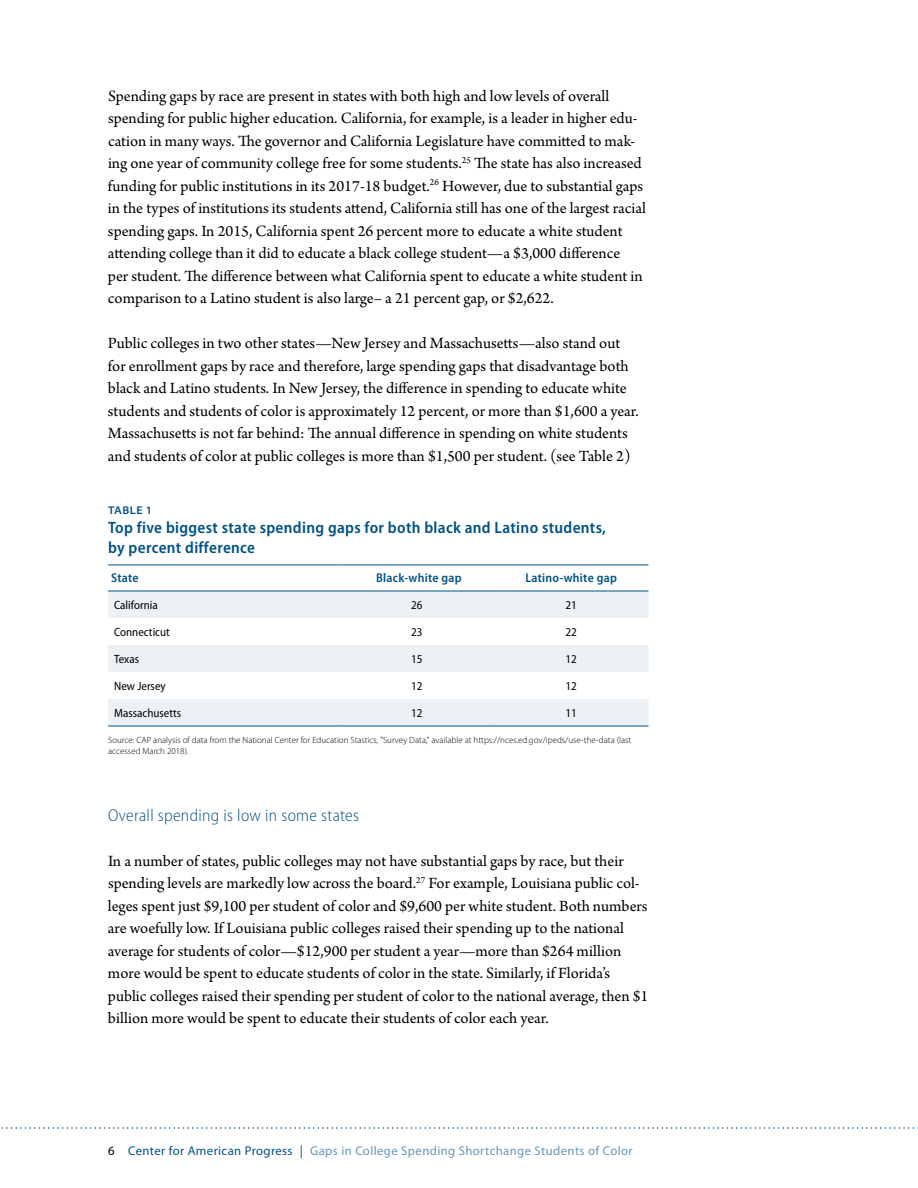
<style>
.page{position:relative;width:918px;height:1188px;background:#fff}
.page>*{position:absolute;margin:0;border:0;box-sizing:border-box;transform-origin:0 0}
.t1{font:300 semi-condensed 17.25px "Myriad Pro";letter-spacing:.02em;color:#005288}
.t2{font:16.5px/22.5px "Arno Pro";color:#000}
.t3{font:600 semi-condensed 16.5px/19.5px "Myriad Pro";letter-spacing:.02em;color:#005288}
.t4{font:12.75px "Myriad Pro";letter-spacing:.03em;color:#6697b8}
.t5{font:600 semi-condensed 12.75px "Myriad Pro";letter-spacing:.02em;color:#005288}
.t6{font:semi-condensed 12px "Myriad Pro";color:#000}
.t7{font:600 semi-expanded 11.25px "Myriad Pro";letter-spacing:.04em;color:#005288}
.t8{font:300 9px/10.8px "Myriad Pro";color:#000}
.s1{color:#000}
.s2{color:#005288}
</style>
<div class="page">
<svg style="left:1px;top:1127px;width:917px;height:2px"></svg>
<div style="left:108px;top:592px;width:540px;height:134px;background:#ebf1f5"></div>
<svg style="left:108px;top:618px;width:540px;height:81px"></svg>
<hr style="left:108px;top:565px;width:231px;height:1px;background:#005288">
<hr style="left:339px;top:565px;width:155px;height:1px;background:#005288">
<hr style="left:494px;top:565px;width:154px;height:1px;background:#005288">
<hr style="left:108px;top:591px;width:231px;height:1px;background:#005288">
<hr style="left:339px;top:591px;width:155px;height:1px;background:#005288">
<hr style="left:494px;top:591px;width:154px;height:1px;background:#005288">
<hr style="left:108px;top:726px;width:231px;height:1px;background:#005288">
<hr style="left:339px;top:726px;width:155px;height:1px;background:#005288">
<hr style="left:494px;top:726px;width:154px;height:1px;background:#005288">
<p class="t2" style="left:108px;top:85px;width:539px">Spending gaps by race are present in states with both high and low levels of overall spending for public higher education. California, for example, is a leader in higher edu&shy;cation in many ways. The governor and California Legislature have committed to mak&shy;ing one year of community college free for some students.<sup>25</sup> The state has also increased funding for public institutions in its 2017-18 budget.<sup>26</sup> However, due to substantial gaps in the types of institutions its students attend, California still has one of the largest racial spending gaps. In 2015, California spent 26 percent more to educate a white student attending college than it did to educate a black college student—a $3,000 difference<br>per student. The difference between what California spent to educate a white student in comparison to a Latino student is also large– a 21 percent gap, or $2,622.</p>
<p class="t2" style="left:108px;top:333px;width:532px">Public colleges in two other states—New Jersey and Massachusetts—also stand out for enrollment gaps by race and therefore, large spending gaps that disadvantage both black and Latino students. In New Jersey, the difference in spending to educate white students and students of color is approximately 12 percent, or more than $1,600 a year.<br>Massachusetts is not far behind: The annual difference in spending on white students and students of color at public colleges is more than $1,500 per student. (see Table 2)</p>
<p class="t7" style="left:108px;top:504px;width:46px">TABLE 1</p>
<p class="t3" style="left:108px;top:518px;width:499px">Top five biggest state spending gaps for both black and Latino students, by percent difference</p>
<p class="t5" style="left:111px;top:571px;width:29px">State</p>
<p class="t5" style="left:376px;top:571px;width:87px">Black-white gap</p>
<p class="t5" style="left:526px;top:571px;width:93px">Latino-white gap</p>
<p class="t6" style="left:114px;top:599px;width:45px">California</p>
<p class="t6" style="left:411px;top:598px;width:13px">26</p>
<p class="t6" style="left:566px;top:598px;width:13px">21</p>
<p class="t6" style="left:114px;top:625px;width:57px">Connecticut</p>
<p class="t6" style="left:411px;top:625px;width:13px">23</p>
<p class="t6" style="left:566px;top:625px;width:13px">22</p>
<p class="t6" style="left:114px;top:652px;width:26px">Texas</p>
<p class="t6" style="left:411px;top:652px;width:13px">15</p>
<p class="t6" style="left:566px;top:652px;width:13px">12</p>
<p class="t6" style="left:114px;top:679px;width:53px">New Jersey</p>
<p class="t6" style="left:411px;top:679px;width:13px">12</p>
<p class="t6" style="left:566px;top:679px;width:13px">12</p>
<p class="t6" style="left:114px;top:706px;width:69px">Massachusetts</p>
<p class="t6" style="left:411px;top:706px;width:13px">12</p>
<p class="t6" style="left:566px;top:706px;width:13px">11</p>
<p class="t8" style="left:108px;top:735px;width:525px">Source: CAP analysis of data from the National Center for Education Stastics, "Survey Data," available at https://nces.ed.gov/ipeds/use-the-data (last accessed March 2018).</p>
<p class="t1" style="left:108px;top:805px;width:253px">Overall spending is low in some states</p>
<p class="t2" style="left:108px;top:850px;width:542px">In a number of states, public colleges may not have substantial gaps by race, but their spending levels are markedly low across the board.<sup>27</sup> For example, Louisiana public col&shy;leges spent just $9,100 per student of color and $9,600 per white student. Both numbers are woefully low. If Louisiana public colleges raised their spending up to the national average for students of color—$12,900 per student a year—more than $264 million more would be spent to educate students of color in the state. Similarly, if Florida’s public colleges raised their spending per student of color to the national average, then $1 billion more would be spent to educate their students of color each year.</p>
<p class="t4" style="left:108px;top:1143px;width:526px"><span class="s1">6</span> <span class="s2">Center for American Progress |</span> Gaps in College Spending Shortchange Students of Color</p>
</div>
